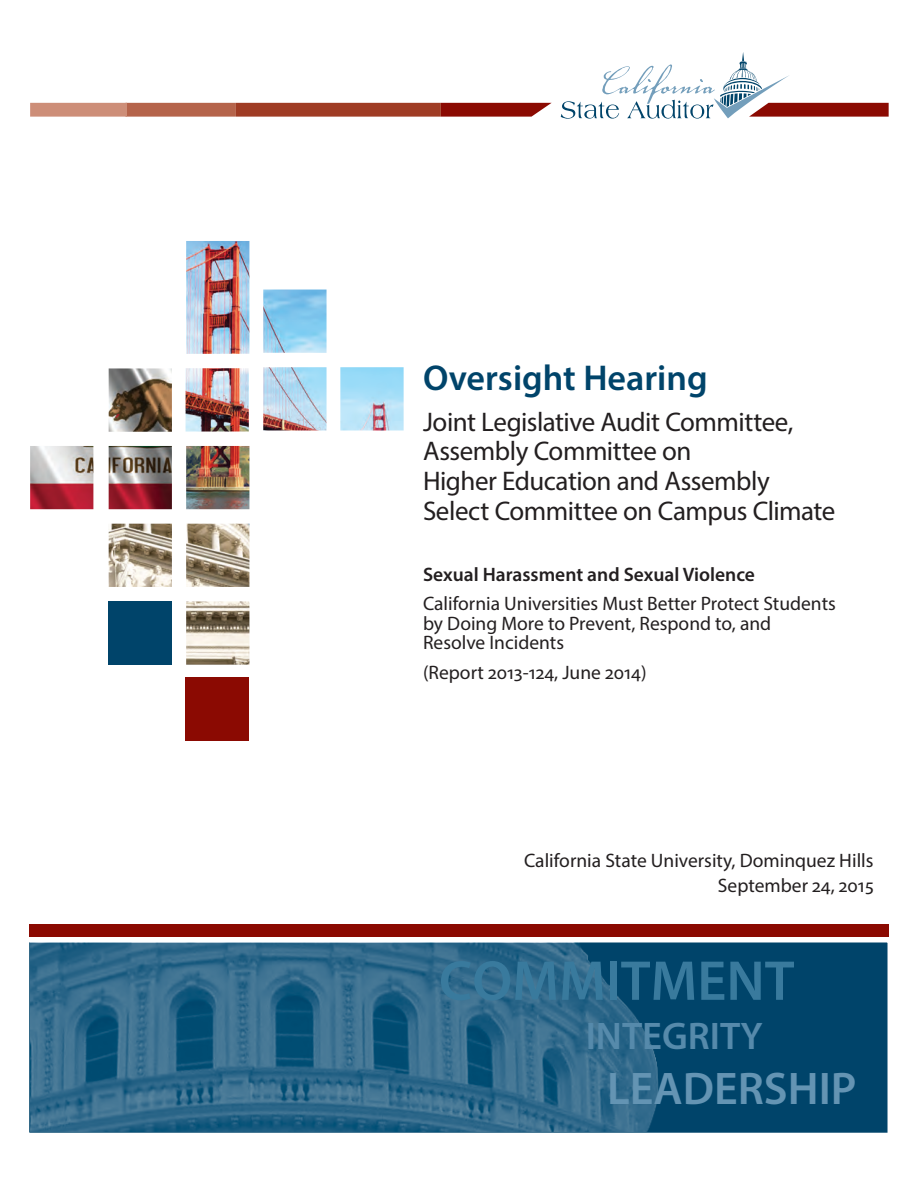
<style>
.page{position:relative;width:918px;height:1188px;background:#fff}
.page>*{position:absolute;margin:0;border:0;box-sizing:border-box;transform-origin:0 0}
.t1{font:600 56.55px "Myriad Pro";color:#397a9d}
.t2{font:600 45.9px "Myriad Pro";color:#6494b3}
.t3{font:600 38.7px "Myriad Pro";color:#568aab}
.Regular_cover_title1{font:600 36px "Myriad Pro";color:#00446a}
.Regular_cover_title2{font:27px/30px "Myriad Pro";letter-spacing:-.02em;color:#231f20}
.Regular_cover_title2-2{font:19.5px/19.5px "Myriad Pro";color:#231f20}
.Regular_cover_title2-3{font:600 19.5px "Myriad Pro";color:#231f20}
</style>
<div class="page">
<svg style="left:30px;top:103px;width:522px;height:14px"></svg>
<svg style="left:561px;top:52px;width:328px;height:67px"></svg>
<div style="left:29px;top:924px;width:860px;height:13px;background:#8b0a02"></div>
<img style="left:109px;top:524px;width:140px;height:141px">
<img style="left:30px;top:368px;width:142px;height:141px">
<img style="left:186px;top:241px;width:218px;height:268px">
<div style="left:109px;top:601px;width:63px;height:64px;background:#00446a"></div>
<div style="left:186px;top:678px;width:63px;height:63px;background:#8b0a02"></div>
<img style="left:30px;top:943px;width:857px;height:189px">
<p class="Regular_cover_title1" style="left:423px;top:355px;width:286px">Oversight Hearing</p>
<p class="Regular_cover_title2" style="left:423px;top:406px;width:414px">Joint Legislative Audit Committee,<br>Assembly Committee on<br>Higher Education and Assembly<br>Select Committee on Campus Climate</p>
<p class="Regular_cover_title2-3" style="left:423px;top:562px;width:334px">Sexual Harassment and Sexual Violence</p>
<p class="Regular_cover_title2-2" style="left:423px;top:594px;width:414px">California Universities Must Better Protect Students by Doing More to Prevent, Respond to, and<br>Resolve Incidents</p>
<p class="Regular_cover_title2-2" style="left:423px;top:663px;width:225px">(Report 2013-124, June 2014)</p>
<p class="Regular_cover_title2-2" style="left:524px;top:850px;width:351px">California State University, Dominquez Hills</p>
<p class="Regular_cover_title2-2" style="left:718px;top:876px;width:157px">September 24, 2015</p>
<p class="t1" style="left:439px;top:950px;width:357px">COMMITMENT</p>
<p class="t3" style="left:586px;top:1014px;width:178px">INTEGRITY</p>
<p class="t2" style="left:607px;top:1064px;width:251px">LEADERSHIP</p>
</div>
